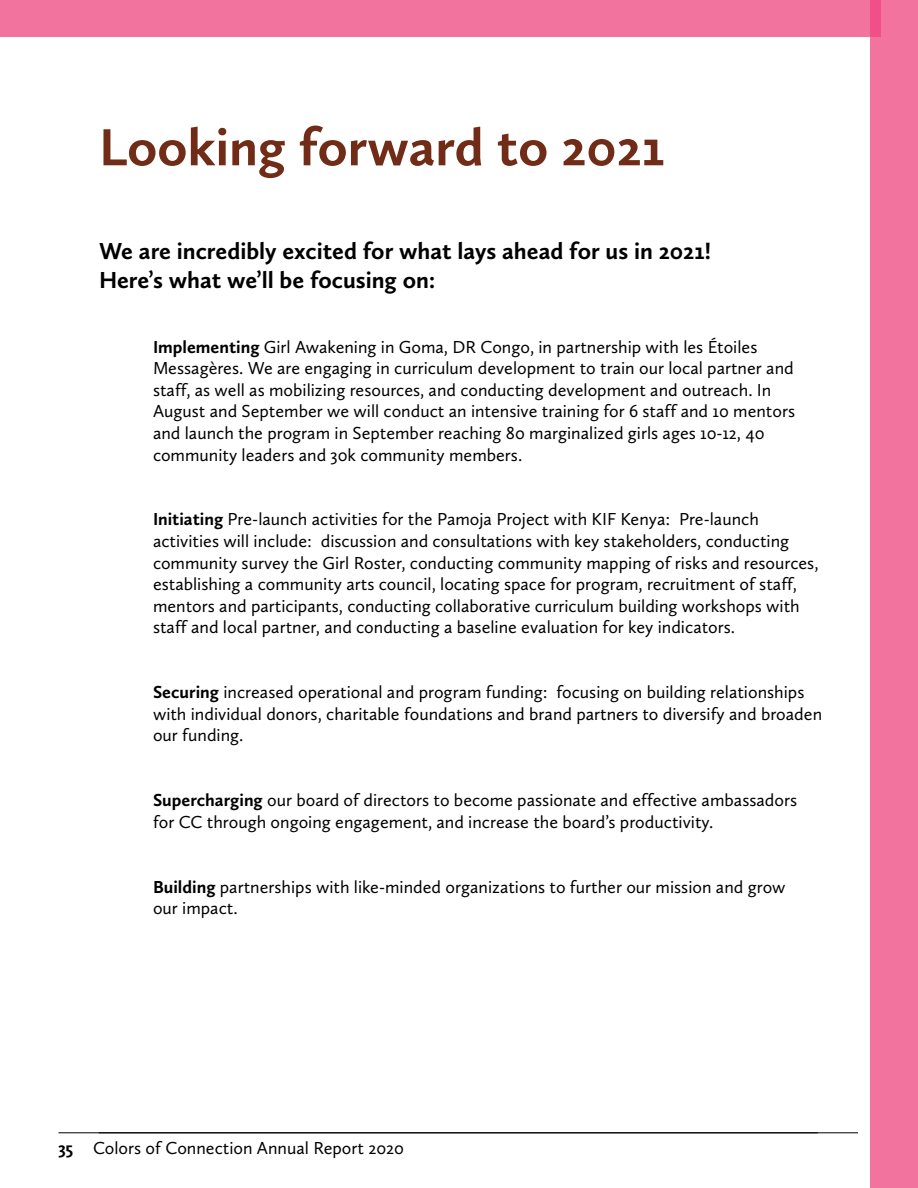
<style>
.page{position:relative;width:918px;height:1188px;background:#fff}
.page>*{position:absolute;margin:0;border:0;box-sizing:border-box;transform-origin:0 0}
.t1{font:700 54px "Calluna Sans";color:#702c16}
.t2{font:700 24px/28.8px "Calluna Sans";color:#000}
.t3{font:18px/21.6px "Calluna Sans";color:#000}
.s1{font-weight:700}
</style>
<div class="page">
<div style="left:870px;top:0;width:48px;height:1188px;background:#f3739f"></div>
<div style="left:0;top:0;width:880px;height:38px;background:#f3739f"></div>
<hr style="left:58px;top:1133px;width:760px;height:1px;background:#000">
<hr style="left:99px;top:1133px;width:759px;height:1px;background:#000">
<h1 class="t1" style="left:99px;top:114px;width:567px">Looking forward to 2021</h1>
<h2 class="t2" style="left:99px;top:236px;width:614px">We are incredibly excited for what lays ahead for us in 2021!<br>Here’s what we’ll be focusing on:</h2>
<p class="t3" style="left:153px;top:335px;width:644px"><span class="s1">Implementing</span> Girl Awakening in Goma, DR Congo, in partnership with les Étoiles Messagères. We are engaging in curriculum development to train our local partner and staff, as well as mobilizing resources, and conducting development and outreach. In August and September we will conduct an intensive training for 6 staff and 10 mentors and launch the program in September reaching 80 marginalized girls ages 10-12, 40 community leaders and 30k community members.</p>
<p class="t3" style="left:153px;top:508px;width:667px"><span class="s1">Initiating</span> Pre-launch activities for the Pamoja Project with KIF Kenya: Pre-launch activities will include: discussion and consultations with key stakeholders, conducting community survey the Girl Roster, conducting community mapping of risks and resources, establishing a community arts council, locating space for program, recruitment of staff, mentors and participants, conducting collaborative curriculum building workshops with staff and local partner, and conducting a baseline evaluation for key indicators.</p>
<p class="t3" style="left:153px;top:681px;width:671px"><span class="s1">Securing</span> increased operational and program funding: focusing on building relationships with individual donors, charitable foundations and brand partners to diversify and broaden our funding.</p>
<p class="t3" style="left:153px;top:789px;width:646px"><span class="s1">Supercharging</span> our board of directors to become passionate and effective ambassadors for CC through ongoing engagement, and increase the board’s productivity.</p>
<p class="t3" style="left:153px;top:875px;width:634px"><span class="s1">Building</span> partnerships with like-minded organizations to further our mission and grow our impact.</p>
<p class="t3" style="left:58px;top:1137px;width:347px"><span class="s1">35</span> Colors of Connection Annual Report 2020</p>
</div>
